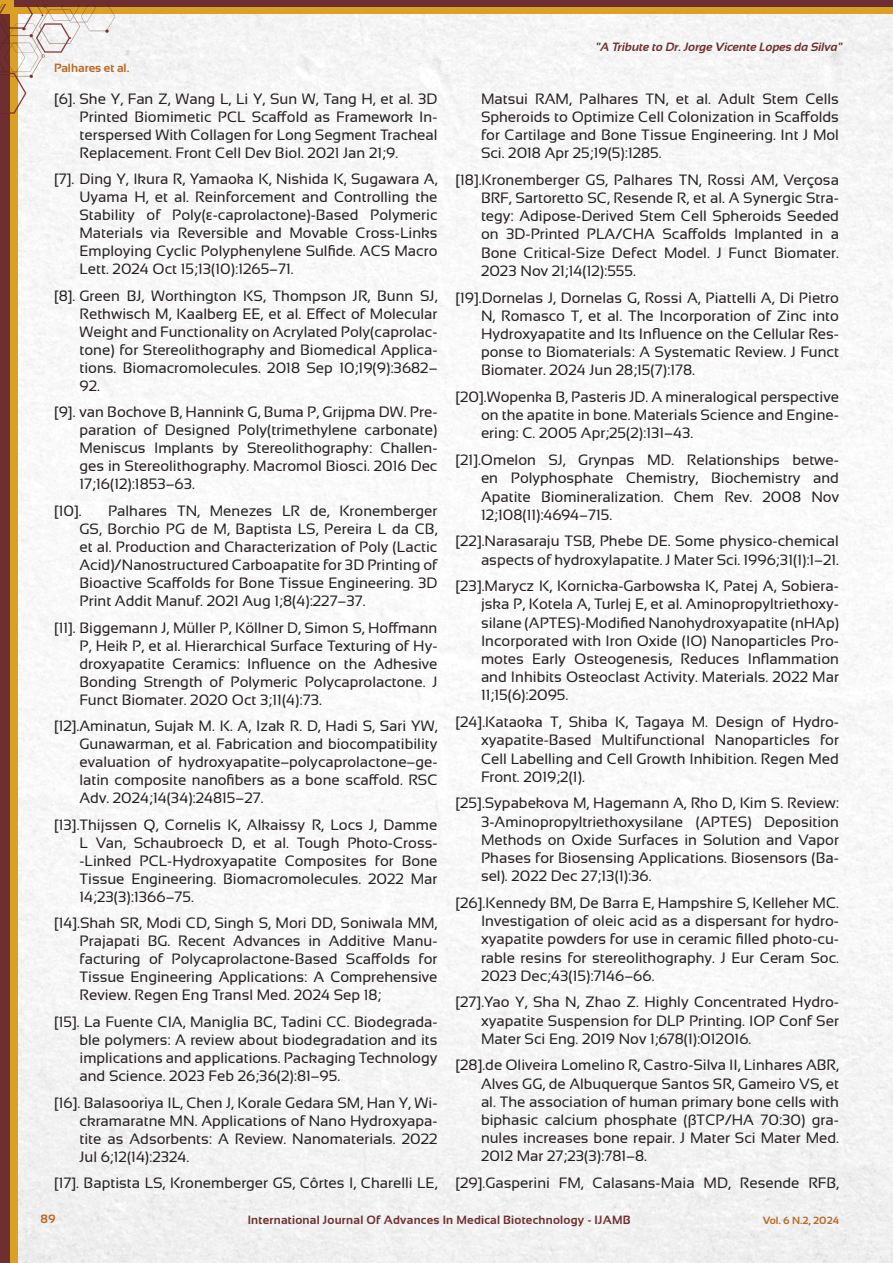
<style>
.page{position:relative;width:893px;height:1263px;background:#fff}
.page>*{position:absolute;margin:0;border:0;box-sizing:border-box;transform-origin:0 0}
.t1{font:15px/18px "Sansation";color:#231f20;text-align:justify}
.t2{font:700 12px "Sansation";letter-spacing:.02em;color:#6d2f30}
.t3{font:italic 700 12px "Sansation";color:#6d2f30}
.t4{font:700 12px "Sansation";color:#b76926}
.t5{font:700 10.5px "Sansation";color:#b76926}
</style>
<div class="page">
<img style="left:17px;top:14px;width:876px;height:1249px">
<div style="left:0;top:7px;width:14px;height:1256px;background:#6d2f30"></div>
<div style="left:10px;top:0;width:7px;height:1263px;background:#daa126"></div>
<div style="left:10px;top:0;width:883px;height:9px;background:#6d2f30"></div>
<div style="left:0;top:7px;width:891px;height:7px;background:#daa126"></div>
<svg style="left:891px;top:7px;width:2px;height:7px"></svg>
<div style="left:0;top:0;width:14px;height:8px;background:#daa126"></div>
<img style="left:0;top:4px;width:115px;height:166px">
<p class="t4" style="left:54px;top:61px;width:77px">Palhares et al.</p>
<p class="t1" style="left:80px;top:89px;width:359px;text-indent:-26px">[6]. She Y, Fan Z, Wang L, Li Y, Sun W, Tang H, et al. 3D Printed Biomimetic PCL Scaffold as Framework In&shy;terspersed With Collagen for Long Segment Tracheal Replacement. Front Cell Dev Biol. 2021 Jan 21;9.</p>
<p class="t1" style="left:80px;top:170px;width:359px;text-indent:-26px">[7]. Ding Y, Ikura R, Yamaoka K, Nishida K, Sugawara A, Uyama H, et al. Reinforcement and Controlling the Stability of Poly(ε-caprolactone)-Based Polymeric Materials via Reversible and Movable Cross-Links Employing Cyclic Polyphenylene Sulfide. ACS Macro Lett. 2024 Oct 15;13(10):1265–71.</p>
<p class="t1" style="left:80px;top:287px;width:359px;text-indent:-26px">[8]. Green BJ, Worthington KS, Thompson JR, Bunn SJ, Rethwisch M, Kaalberg EE, et al. Effect of Molecular Weight and Functionality on Acrylated Poly(caprolac&shy;tone) for Stereolithography and Biomedical Applica&shy;tions. Biomacromolecules. 2018 Sep 10;19(9):3682– 92.</p>
<p class="t1" style="left:80px;top:403px;width:359px;text-indent:-26px">[9]. van Bochove B, Hannink G, Buma P, Grijpma DW. Pre&shy;paration of Designed Poly(trimethylene carbonate)<br>Meniscus Implants by Stereolithography: Challen&shy;ges in Stereolithography. Macromol Biosci. 2016 Dec 17;16(12):1853–63.</p>
<p class="t1" style="left:54px;top:502px;width:29px">[10].</p>
<p class="t1" style="left:80px;top:502px;width:359px;text-indent:28px">Palhares TN, Menezes LR de, Kronemberger GS, Borchio PG de M, Baptista LS, Pereira L da CB, et al. Production and Characterization of Poly (Lactic Acid)/Nanostructured Carboapatite for 3D Printing of Bioactive Scaffolds for Bone Tissue Engineering. 3D Print Addit Manuf. 2021 Aug 1;8(4):227–37.</p>
<p class="t1" style="left:80px;top:618px;width:359px;text-indent:-26px">[11]. Biggemann J, Müller P, Köllner D, Simon S, Hoffmann P, Heik P, et al. Hierarchical Surface Texturing of Hy&shy;droxyapatite Ceramics: Influence on the Adhesive Bonding Strength of Polymeric Polycaprolactone. J Funct Biomater. 2020 Oct 3;11(4):73.</p>
<p class="t1" style="left:80px;top:717px;width:359px;text-indent:-26px">[12].Aminatun, Sujak M. K. A, Izak R. D, Hadi S, Sari YW, Gunawarman, et al. Fabrication and biocompatibility evaluation of hydroxyapatite–polycaprolactone–ge&shy;latin composite nanofibers as a bone scaffold. RSC Adv. 2024;14(34):24815–27.</p>
<p class="t1" style="left:80px;top:815px;width:359px;text-indent:-26px">[13].Thijssen Q, Cornelis K, Alkaissy R, Locs J, Damme L Van, Schaubroeck D, et al. Tough Photo-Cross--Linked PCL-Hydroxyapatite Composites for Bone Tissue Engineering. Biomacromolecules. 2022 Mar 14;23(3):1366–75.</p>
<p class="t1" style="left:80px;top:914px;width:359px;text-indent:-26px">[14].Shah SR, Modi CD, Singh S, Mori DD, Soniwala MM, Prajapati BG. Recent Advances in Additive Manu&shy;facturing of Polycaprolactone-Based Scaffolds for Tissue Engineering Applications: A Comprehensive Review. Regen Eng Transl Med. 2024 Sep 18;</p>
<p class="t1" style="left:80px;top:1013px;width:359px;text-indent:-26px">[15]. La Fuente CIA, Maniglia BC, Tadini CC. Biodegrada&shy;ble polymers: A review about biodegradation and its implications and applications. Packaging Technology and Science. 2023 Feb 26;36(2):81–95.</p>
<p class="t1" style="left:80px;top:1093px;width:359px;text-indent:-26px">[16]. Balasooriya IL, Chen J, Korale Gedara SM, Han Y, Wi&shy;ckramaratne MN. Applications of Nano Hydroxyapa&shy;tite as Adsorbents: A Review. Nanomaterials. 2022<br>Jul 6;12(14):2324.</p>
<p class="t1" style="left:54px;top:1174px;width:385px">[17]. Baptista LS, Kronemberger GS, Côrtes I, Charelli LE,</p>
<p class="t3" style="left:596px;top:41px;width:248px">"A Tribute to Dr. Jorge Vicente Lopes da Silva"</p>
<p class="t1" style="left:481px;top:89px;width:359px">Matsui RAM, Palhares TN, et al. Adult Stem Cells Spheroids to Optimize Cell Colonization in Scaffolds for Cartilage and Bone Tissue Engineering. Int J Mol Sci. 2018 Apr 25;19(5):1285.</p>
<p class="t1" style="left:481px;top:171px;width:359px;text-indent:-26px">[18].Kronemberger GS, Palhares TN, Rossi AM, Verçosa BRF, Sartoretto SC, Resende R, et al. A Synergic Stra&shy;tegy: Adipose-Derived Stem Cell Spheroids Seeded on 3D-Printed PLA/CHA Scaffolds Implanted in a Bone Critical-Size Defect Model. J Funct Biomater.<br>2023 Nov 21;14(12):555.</p>
<p class="t1" style="left:481px;top:288px;width:359px;text-indent:-26px">[19].Dornelas J, Dornelas G, Rossi A, Piattelli A, Di Pietro N, Romasco T, et al. The Incorporation of Zinc into Hydroxyapatite and Its Influence on the Cellular Res&shy;ponse to Biomaterials: A Systematic Review. J Funct Biomater. 2024 Jun 28;15(7):178.</p>
<p class="t1" style="left:481px;top:388px;width:359px;text-indent:-26px">[20].Wopenka B, Pasteris JD. A mineralogical perspective on the apatite in bone. Materials Science and Engine&shy;ering: C. 2005 Apr;25(2):131–43.</p>
<p class="t1" style="left:481px;top:451px;width:359px;text-indent:-26px">[21].Omelon SJ, Grynpas MD. Relationships betwe&shy;en Polyphosphate Chemistry, Biochemistry and Apatite Biomineralization. Chem Rev. 2008 Nov 12;108(11):4694–715.</p>
<p class="t1" style="left:455px;top:532px;width:385px;text-align:right">[22].Narasaraju TSB, Phebe DE. Some physico-chemical aspects of hydroxylapatite. J Mater Sci. 1996;31(1):1–21.</p>
<p class="t1" style="left:481px;top:577px;width:359px;text-indent:-26px">[23].Marycz K, Kornicka-Garbowska K, Patej A, Sobiera&shy;jska P, Kotela A, Turlej E, et al. Aminopropyltriethoxy&shy;silane (APTES)-Modified Nanohydroxyapatite (nHAp)<br>Incorporated with Iron Oxide (IO) Nanoparticles Pro&shy;motes Early Osteogenesis, Reduces Inflammation and Inhibits Osteoclast Activity. Materials. 2022 Mar 11;15(6):2095.</p>
<p class="t1" style="left:481px;top:713px;width:359px;text-indent:-26px">[24].Kataoka T, Shiba K, Tagaya M. Design of Hydro&shy;xyapatite-Based Multifunctional Nanoparticles for Cell Labelling and Cell Growth Inhibition. Regen Med Front. 2019;2(1).</p>
<p class="t1" style="left:481px;top:794px;width:359px;text-indent:-26px">[25].Sypabekova M, Hagemann A, Rho D, Kim S. Review:<br>3-Aminopropyltriethoxysilane (APTES) Deposition Methods on Oxide Surfaces in Solution and Vapor Phases for Biosensing Applications. Biosensors (Ba&shy;sel). 2022 Dec 27;13(1):36.</p>
<p class="t1" style="left:481px;top:894px;width:359px;text-indent:-26px">[26].Kennedy BM, De Barra E, Hampshire S, Kelleher MC.<br>Investigation of oleic acid as a dispersant for hydro&shy;xyapatite powders for use in ceramic filled photo-cu&shy;rable resins for stereolithography. J Eur Ceram Soc.<br>2023 Dec;43(15):7146–66.</p>
<p class="t1" style="left:481px;top:993px;width:359px;text-indent:-26px">[27].Yao Y, Sha N, Zhao Z. Highly Concentrated Hydro&shy;xyapatite Suspension for DLP Printing. IOP Conf Ser Mater Sci Eng. 2019 Nov 1;678(1):012016.</p>
<p class="t1" style="left:481px;top:1056px;width:359px;text-indent:-26px">[28].de Oliveira Lomelino R, Castro-Silva II, Linhares ABR, Alves GG, de Albuquerque Santos SR, Gameiro VS, et al. The association of human primary bone cells with biphasic calcium phosphate (βTCP/HA 70:30) gra&shy;nules increases bone repair. J Mater Sci Mater Med.<br>2012 Mar 27;23(3):781–8.</p>
<p class="t1" style="left:455px;top:1174px;width:385px">[29].Gasperini FM, Calasans‐Maia MD, Resende RFB,</p>
<p class="t4" style="left:40px;top:1212px;width:16px">89</p>
<p class="t2" style="left:248px;top:1213px;width:384px">International Journal Of Advances In Medical Biotechnology - IJAMB</p>
<p class="t5" style="left:763px;top:1214px;width:78px">Vol. 6 N.2, 2024</p>
</div>
